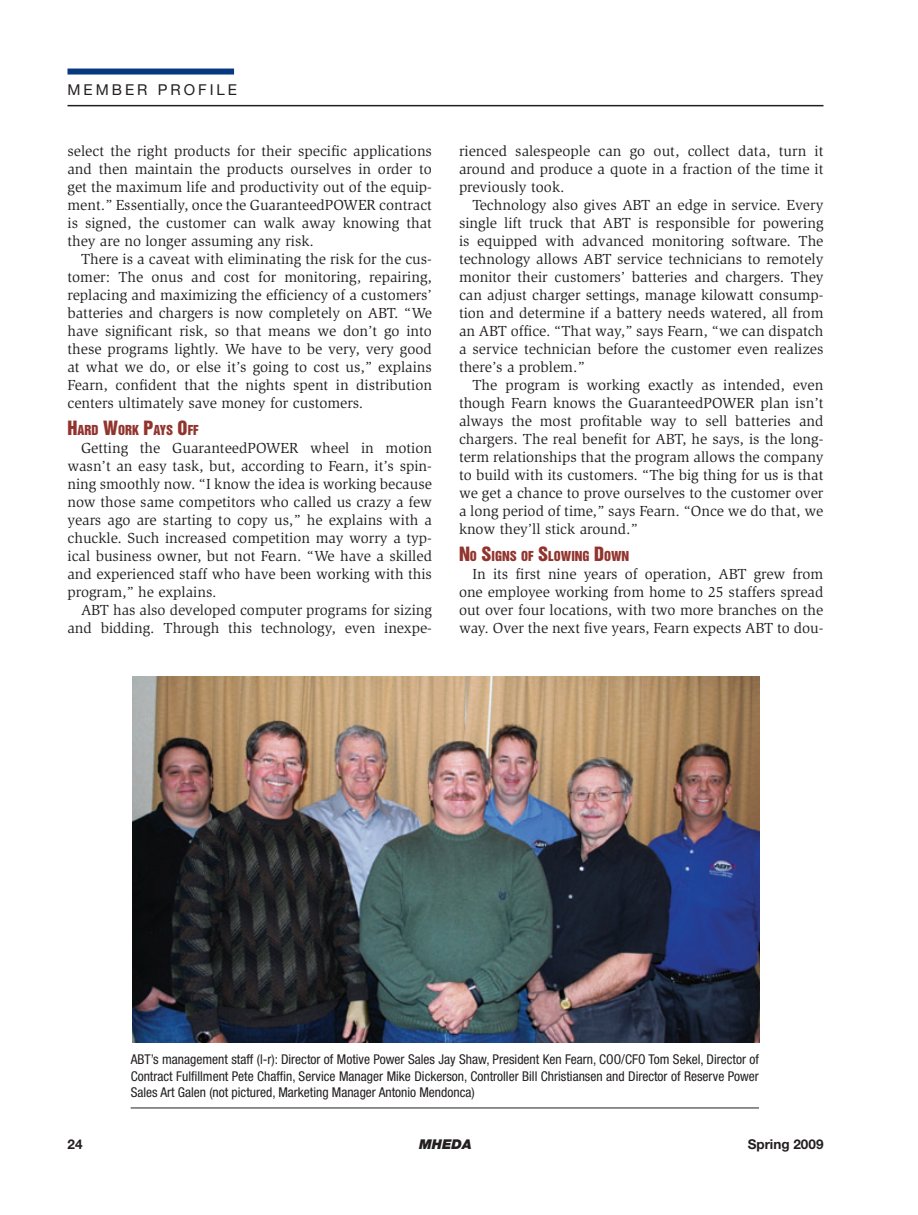
<style>
.page{position:relative;width:918px;height:1215px;background:#fff}
.page>*{position:absolute;margin:0;border:0;box-sizing:border-box;transform-origin:0 0}
.t1{font:15px/18px "Slimbach";color:#231f20;text-align:justify}
.t2{font:15px "Helvetica Neue";letter-spacing:.2em;color:#231f20}
.t3{font:condensed 13.5px/16.2px "Helvetica Neue";color:#231f20;text-align:justify}
.t4{font:700 13.5px "Helvetica Neue";color:#231f20}
.t5{font:italic 900 13.5px "Helvetica Neue";color:#231f20}
.t6{font:12.6px "Helvetica Inserat";color:#92342e}
.s1{font-size:18px}
</style>
<div class="page">
<div style="left:68px;top:69px;width:166px;height:6px;background:#073980"></div>
<hr style="left:68px;top:105px;width:756px;height:1px;background:#231f20">
<img style="left:133px;top:677px;width:626px;height:365px">
<hr style="left:131px;top:1108px;width:628px;height:1px;background:#231f20">
<p class="t2" style="left:68px;top:81px;width:171px">MEMBER PROFILE</p>
<p class="t1" style="left:68px;top:142px;width:366px">select the right products for their specific applications and then maintain the products ourselves in order to get the maximum life and productivity out of the equip&shy;ment.” Essentially, once the GuaranteedPOWER contract is signed, the customer can walk away knowing that they are no longer assuming any risk.</p>
<p class="t1" style="left:68px;top:250px;width:366px;text-indent:14px">There is a caveat with eliminating the risk for the cus&shy;tomer: The onus and cost for monitoring, repairing, replacing and maximizing the efficiency of a customers’ batteries and chargers is now completely on ABT. “We have significant risk, so that means we don’t go into these programs lightly. We have to be very, very good at what we do, or else it’s going to cost us,” explains Fearn, confident that the nights spent in distribution centers ultimately save money for customers.</p>
<p class="t6" style="left:68px;top:423px;width:133px"><span class="s1">H</span>ARD <span class="s1">W</span>ORK <span class="s1">P</span>AYS <span class="s1">O</span>FF</p>
<p class="t1" style="left:68px;top:440px;width:366px;text-indent:14px">Getting the GuaranteedPOWER wheel in motion wasn’t an easy task, but, according to Fearn, it’s spin&shy;ning smoothly now. “I know the idea is working because now those same competitors who called us crazy a few years ago are starting to copy us,” he explains with a chuckle. Such increased competition may worry a typ&shy;ical business owner, but not Fearn. “We have a skilled and experienced staff who have been working with this program,” he explains.</p>
<p class="t1" style="left:68px;top:602px;width:366px;text-align:right">ABT has also developed computer programs for sizing and bidding. Through this technology, even inexpe-</p>
<p class="t1" style="left:459px;top:142px;width:366px">rienced salespeople can go out, collect data, turn it around and produce a quote in a fraction of the time it previously took.</p>
<p class="t1" style="left:459px;top:196px;width:366px;text-indent:14px">Technology also gives ABT an edge in service. Every single lift truck that ABT is responsible for powering is equipped with advanced monitoring software. The technology allows ABT service technicians to remotely monitor their customers’ batteries and chargers. They can adjust charger settings, manage kilowatt consump&shy;tion and determine if a battery needs watered, all from an ABT office. “That way,” says Fearn, “we can dispatch a service technician before the customer even realizes there’s a problem.”</p>
<p class="t1" style="left:459px;top:376px;width:366px;text-indent:14px">The program is working exactly as intended, even though Fearn knows the GuaranteedPOWER plan isn’t always the most profitable way to sell batteries and chargers. The real benefit for ABT, he says, is the long&shy;term relationships that the program allows the company to build with its customers. “The big thing for us is that we get a chance to prove ourselves to the customer over a long period of time,” says Fearn. “Once we do that, we know they’ll stick around.”</p>
<p class="t6" style="left:459px;top:549px;width:171px"><span class="s1">N</span>O <span class="s1">S</span>IGNS OF <span class="s1">S</span>LOWING <span class="s1">D</span>OWN</p>
<p class="t1" style="left:459px;top:566px;width:366px;text-indent:14px">In its first nine years of operation, ABT grew from one employee working from home to 25 staffers spread out over four locations, with two more branches on the way. Over the next five years, Fearn expects ABT to dou-</p>
<p class="t3" style="left:131px;top:1051px;width:630px">ABT’s management staff (l-r): Director of Motive Power Sales Jay Shaw, President Ken Fearn, COO/CFO Tom Sekel, Director of Contract Fulfillment Pete Chaffin, Service Manager Mike Dickerson, Controller Bill Christiansen and Director of Reserve Power Sales Art Galen (not pictured, Marketing Manager Antonio Mendonca)</p>
<p class="t4" style="left:68px;top:1136px;width:17px">24</p>
<p class="t5" style="left:419px;top:1136px;width:54px">MHEDA</p>
<p class="t4" style="left:748px;top:1136px;width:77px">Spring 2009</p>
</div>
